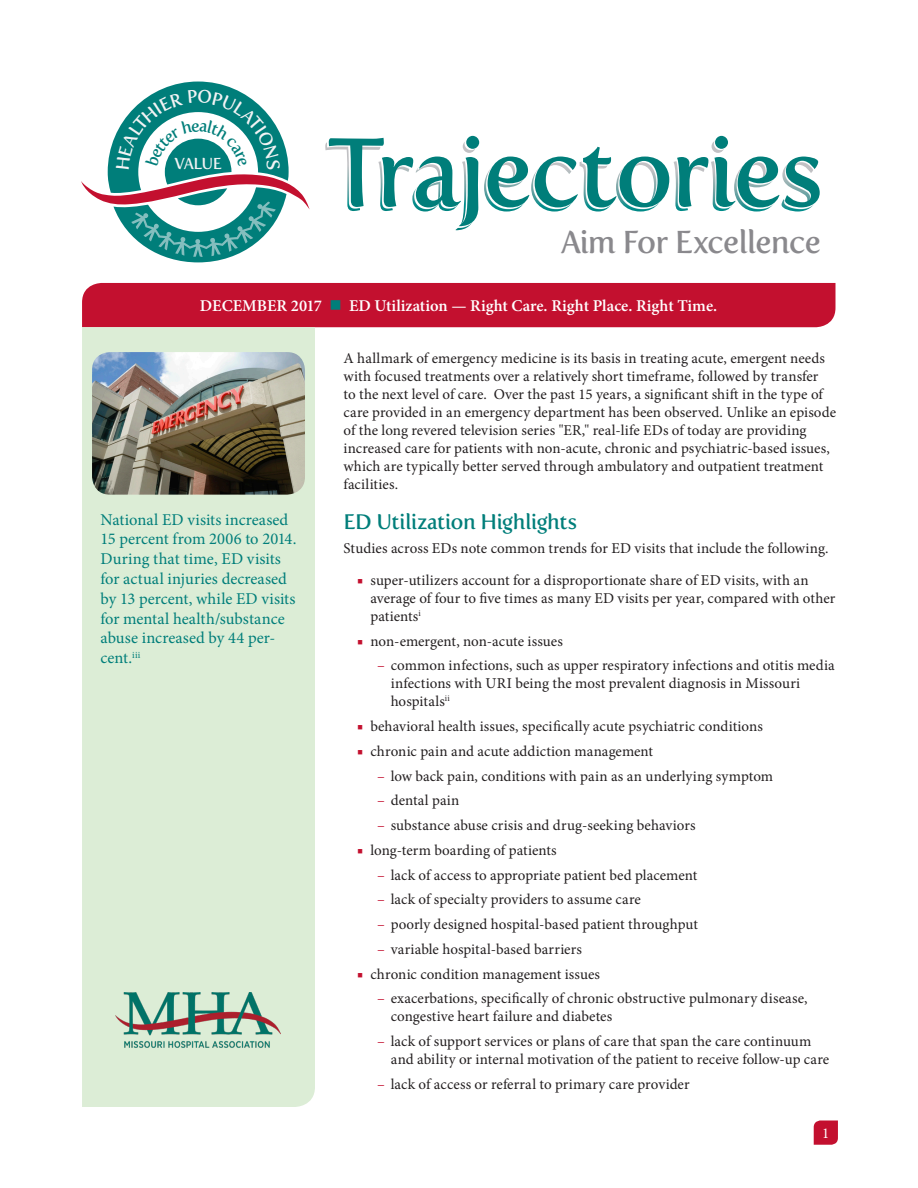
<style>
.page{position:relative;width:918px;height:1188px;background:#fff}
.page>*{position:absolute;margin:0;border:0;box-sizing:border-box;transform-origin:0 0}
.t1{font:96.15px "Fertigo Pro";letter-spacing:-.02em;color:#007e7a}
.Intro{font:31.65px "Fertigo Pro";letter-spacing:-.03em;color:#8a898d}
.Subhead{font:21px "Fertigo Pro";letter-spacing:-.015em;color:#007e7a}
.Body{font:16.5px/19.8px "Minion Pro";letter-spacing:.005em;color:#007e7a}
.t2{font:600 16.5px "Minion Pro";color:#fff}
.t3{font:15.75px "Fertigo Pro";letter-spacing:-.045em;color:#f2f3f4}
.Body-2{font:15px/18px "Minion Pro";letter-spacing:.005em;color:#231f20}
.t4{font:15px "Minion Pro";color:#fff}
.s1{color:#007e7a}
.s2{color:#c3102f}
</style>
<div class="page">
<svg style="left:814px;top:1120px;width:24px;height:25px"></svg>
<div style="left:82px;top:283px;width:753px;height:44px;background:#c3102f"></div>
<div style="left:82px;top:327px;width:233px;height:780px;background:#dcedd6"></div>
<img style="left:116px;top:993px;width:164px;height:57px">
<img style="left:92px;top:352px;width:213px;height:143px">
<svg style="left:81px;top:82px;width:229px;height:180px"></svg>
<p class="t3" style="left:174px;top:155px;width:49px">VALUE</p>
<p class="t1" style="left:327px;top:116px;width:498px">Trajectories</p>
<p class="Intro" style="left:561px;top:223px;width:262px">Aim For Excellence</p>
<p class="t2" style="left:200px;top:295px;width:519px">DECEMBER 2017 <span class="s1">■</span> ED Utilization — Right Care. Right Place. Right Time.</p>
<p class="Body-2" style="left:344px;top:349px;width:494px">A hallmark of emergency medicine is its basis in treating acute, emergent needs with focused treatments over a relatively short timeframe, followed by transfer<br>to the next level of care. Over the past 15 years, a significant shift in the type of care provided in an emergency department has been observed. Unlike an episode of the long revered television series "ER," real-life EDs of today are providing increased care for patients with non-acute, chronic and psychiatric-based issues, which are typically better served through ambulatory and outpatient treatment facilities.</p>
<p class="Body" style="left:101px;top:509px;width:198px">National ED visits increased<br>15 percent from 2006 to 2014.<br>During that time, ED visits for actual injuries decreased by 13 percent, while ED visits for mental health/substance abuse increased by 44 per&shy;cent.<sup>iii</sup></p>
<p class="Subhead" style="left:344px;top:509px;width:235px">ED Utilization Highlights</p>
<p class="Body-2" style="left:344px;top:540px;width:487px">Studies across EDs note common trends for ED visits that include the following.</p>
<p class="Body-2" style="left:370px;top:571px;width:466px;text-indent:-14px"><span class="s2">■</span> super-utilizers account for a disproportionate share of ED visits, with an average of four to five times as many ED visits per year, compared with other patients<sup>i</sup></p>
<p class="Body-2" style="left:357px;top:632px;width:207px"><span class="s2">■</span> non-emergent, non-acute issues</p>
<p class="Body-2" style="left:391px;top:657px;width:446px;text-indent:-14px"><span class="s2">–</span> common infections, such as upper respiratory infections and otitis media infections with URI being the most prevalent diagnosis in Missouri hospitals<sup>ii</sup></p>
<p class="Body-2" style="left:357px;top:717px;width:407px"><span class="s2">■</span> behavioral health issues, specifically acute psychiatric conditions</p>
<p class="Body-2" style="left:357px;top:742px;width:298px"><span class="s2">■</span> chronic pain and acute addiction management</p>
<p class="Body-2" style="left:377px;top:767px;width:397px"><span class="s2">–</span> low back pain, conditions with pain as an underlying symptom</p>
<p class="Body-2" style="left:377px;top:792px;width:84px"><span class="s2">–</span> dental pain</p>
<p class="Body-2" style="left:377px;top:816px;width:320px"><span class="s2">–</span> substance abuse crisis and drug-seeking behaviors</p>
<p class="Body-2" style="left:357px;top:841px;width:201px"><span class="s2">■</span> long-term boarding of patients</p>
<p class="Body-2" style="left:377px;top:866px;width:322px"><span class="s2">–</span> lack of access to appropriate patient bed placement</p>
<p class="Body-2" style="left:377px;top:891px;width:265px"><span class="s2">–</span> lack of specialty providers to assume care</p>
<p class="Body-2" style="left:377px;top:915px;width:322px"><span class="s2">–</span> poorly designed hospital-based patient throughput</p>
<p class="Body-2" style="left:377px;top:940px;width:206px"><span class="s2">–</span> variable hospital-based barriers</p>
<p class="Body-2" style="left:357px;top:965px;width:245px"><span class="s2">■</span> chronic condition management issues</p>
<p class="Body-2" style="left:391px;top:990px;width:418px;text-indent:-14px"><span class="s2">–</span> exacerbations, specifically of chronic obstructive pulmonary disease, congestive heart failure and diabetes</p>
<p class="Body-2" style="left:391px;top:1032px;width:440px;text-indent:-14px"><span class="s2">–</span> lack of support services or plans of care that span the care continuum and ability or internal motivation of the patient to receive follow-up care</p>
<p class="Body-2" style="left:377px;top:1075px;width:314px"><span class="s2">–</span> lack of access or referral to primary care provider</p>
<p class="t4" style="left:822px;top:1123px;width:9px">1</p>
</div>
